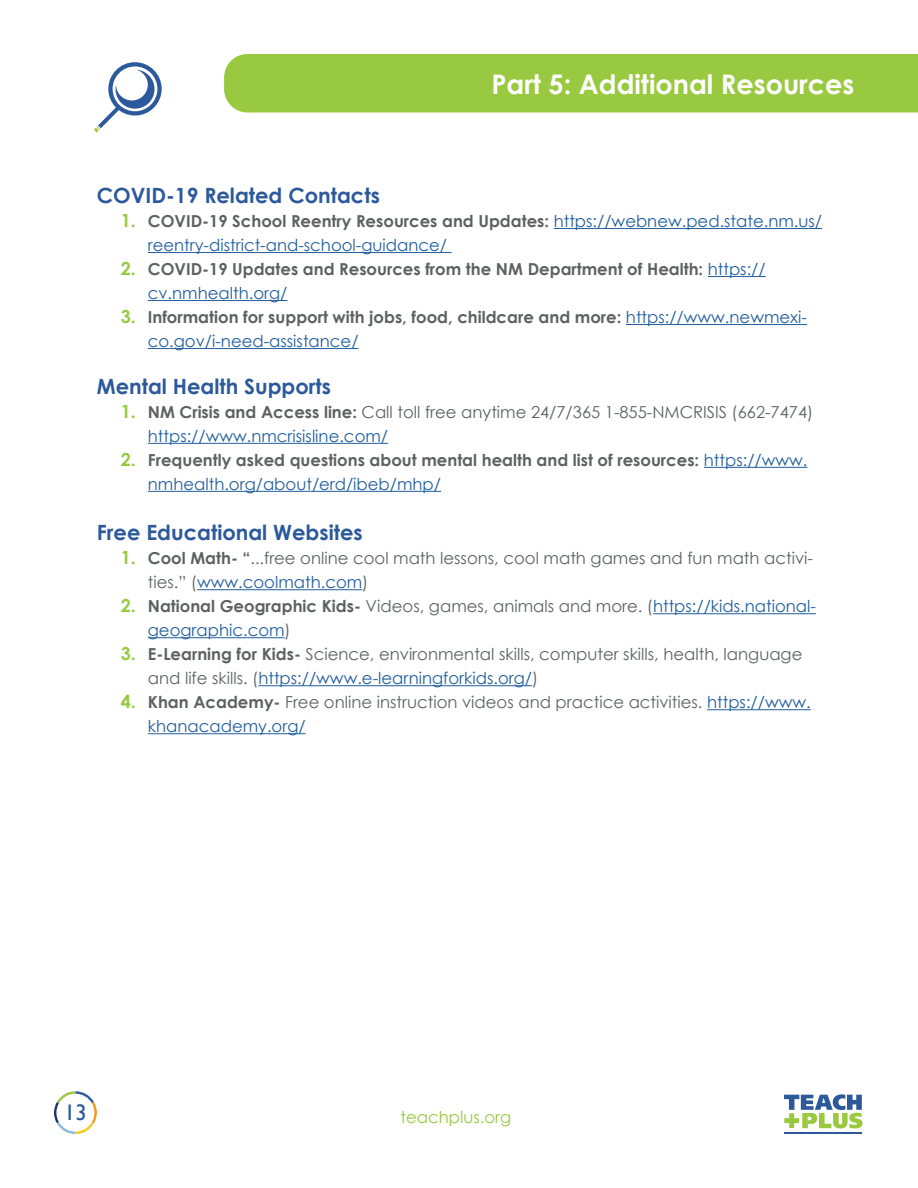
<style>
.page{position:relative;width:918px;height:1188px;background:#fff}
.page>*{position:absolute;margin:0;border:0;box-sizing:border-box;transform-origin:0 0}
.t1{font:700 27px "Century Gothic";color:#fff}
.t2{font:22.5px "Gill Sans";color:#2b599b}
.t3{font:700 21px "Century Gothic";color:#2b599b}
.t4{font:16.5px/24px "Century Gothic";color:#5e6163}
.t5{font:700 16.5px/24px "Century Gothic";color:#5e6163}
.t6{font:16.5px/24px "Century Gothic";color:#215e9e}
.t7{font:16.5px "Century Gothic";color:#98c940}
.s1{font-weight:700;font-size:18px;color:#99c940}
.s2{font-weight:700;color:#5e6163}
.s3{font-size:18px;color:#99c940}
.s4{font-weight:400;color:#215e9e}
.s5{font-weight:700}
.s6{color:#215e9e}
.s7{color:#5e6163}
</style>
<div class="page">
<hr style="left:784px;top:1133px;width:78px;height:1px;background:#2b599a">
<svg style="left:784px;top:1094px;width:78px;height:34px"></svg>
<svg style="left:54px;top:1091px;width:43px;height:43px"></svg>
<div style="left:224px;top:54px;width:694px;height:58px;background:#98c940"></div>
<svg style="left:108px;top:62px;width:54px;height:54px"></svg>
<svg style="left:113px;top:66px;width:44px;height:45px"></svg>
<svg style="left:94px;top:70px;width:62px;height:63px"></svg>
<hr style="left:554px;top:228px;width:268px;height:1px;background:#215e9e">
<hr style="left:148px;top:252px;width:304px;height:1px;background:#215e9e">
<hr style="left:708px;top:276px;width:58px;height:1px;background:#215e9e">
<hr style="left:148px;top:300px;width:139px;height:1px;background:#215e9e">
<hr style="left:626px;top:324px;width:181px;height:1px;background:#215e9e">
<hr style="left:148px;top:348px;width:211px;height:1px;background:#215e9e">
<hr style="left:148px;top:443px;width:240px;height:1px;background:#215e9e">
<hr style="left:704px;top:467px;width:103px;height:1px;background:#215e9e">
<hr style="left:148px;top:491px;width:293px;height:1px;background:#215e9e">
<hr style="left:197px;top:589px;width:165px;height:1px;background:#215e9e">
<hr style="left:653px;top:613px;width:163px;height:1px;background:#215e9e">
<hr style="left:148px;top:637px;width:137px;height:1px;background:#215e9e">
<hr style="left:258px;top:685px;width:274px;height:1px;background:#215e9e">
<hr style="left:707px;top:709px;width:104px;height:1px;background:#215e9e">
<hr style="left:148px;top:733px;width:158px;height:1px;background:#215e9e">
<h1 class="t1" style="left:491px;top:67px;width:364px">Part 5: Additional Resources</h1>
<p class="t3" style="left:97px;top:182px;width:285px">COVID-19 Related Contacts</p>
<p class="t6" style="left:148px;top:209px;width:676px;text-indent:-27px"><span class="s1">1.</span> <span class="s2">COVID-19 School Reentry Resources and Updates:</span> https://webnew.ped.state.nm.us/ reentry-district-and-school-guidance/</p>
<p class="t5" style="left:148px;top:257px;width:619px;text-indent:-27px"><span class="s3">2.</span> COVID-19 Updates and Resources from the NM Department of Health: <span class="s4">https:// cv.nmhealth.org/</span></p>
<p class="t5" style="left:148px;top:305px;width:661px;text-indent:-27px"><span class="s3">3.</span> Information for support with jobs, food, childcare and more: <span class="s4">https://www.newmexi&shy;co.gov/i-need-assistance/</span></p>
<p class="t3" style="left:97px;top:373px;width:236px">Mental Health Supports</p>
<p class="t4" style="left:148px;top:400px;width:667px;text-indent:-27px"><span class="s1">1.</span> <span class="s5">NM Crisis and Access line:</span> Call toll free anytime 24/7/365 1-855-NMCRISIS (662-7474) <span class="s6">https://www.nmcrisisline.com/</span></p>
<p class="t5" style="left:148px;top:447px;width:661px;text-indent:-27px"><span class="s3">2.</span> Frequently asked questions about mental health and list of resources: <span class="s4">https://www. nmhealth.org/about/erd/ibeb/mhp/</span></p>
<p class="t3" style="left:97px;top:519px;width:267px">Free Educational Websites</p>
<p class="t4" style="left:148px;top:546px;width:667px;text-indent:-27px"><span class="s1">1.</span> <span class="s5">Cool Math- “</span>...free online cool math lessons, cool math games and fun math activi&shy;ties.” (<span class="s6">www.coolmath.com</span>)</p>
<p class="t6" style="left:148px;top:594px;width:670px;text-indent:-27px"><span class="s1">2.</span> <span class="s2">National Geographic Kids-</span> <span class="s7">Videos, games, animals and more. (</span>https://kids.national&shy;geographic.com<span class="s7">)</span></p>
<p class="t4" style="left:148px;top:642px;width:656px;text-indent:-27px"><span class="s1">3.</span> <span class="s5">E-Learning for Kids-</span> Science, environmental skills, computer skills, health, language and life skills. (<span class="s6">https://www.e-learningforkids.org/</span>)</p>
<p class="t4" style="left:148px;top:690px;width:664px;text-indent:-27px"><span class="s1">4.</span> <span class="s5">Khan Academy-</span> Free online instruction videos and practice activities. <span class="s6">https://www. khanacademy.org/</span></p>
<h2 class="t2" style="left:64px;top:1099px;width:24px">13</h2>
<p class="t7" style="left:401px;top:1107px;width:112px">teachplus.org</p>
</div>
